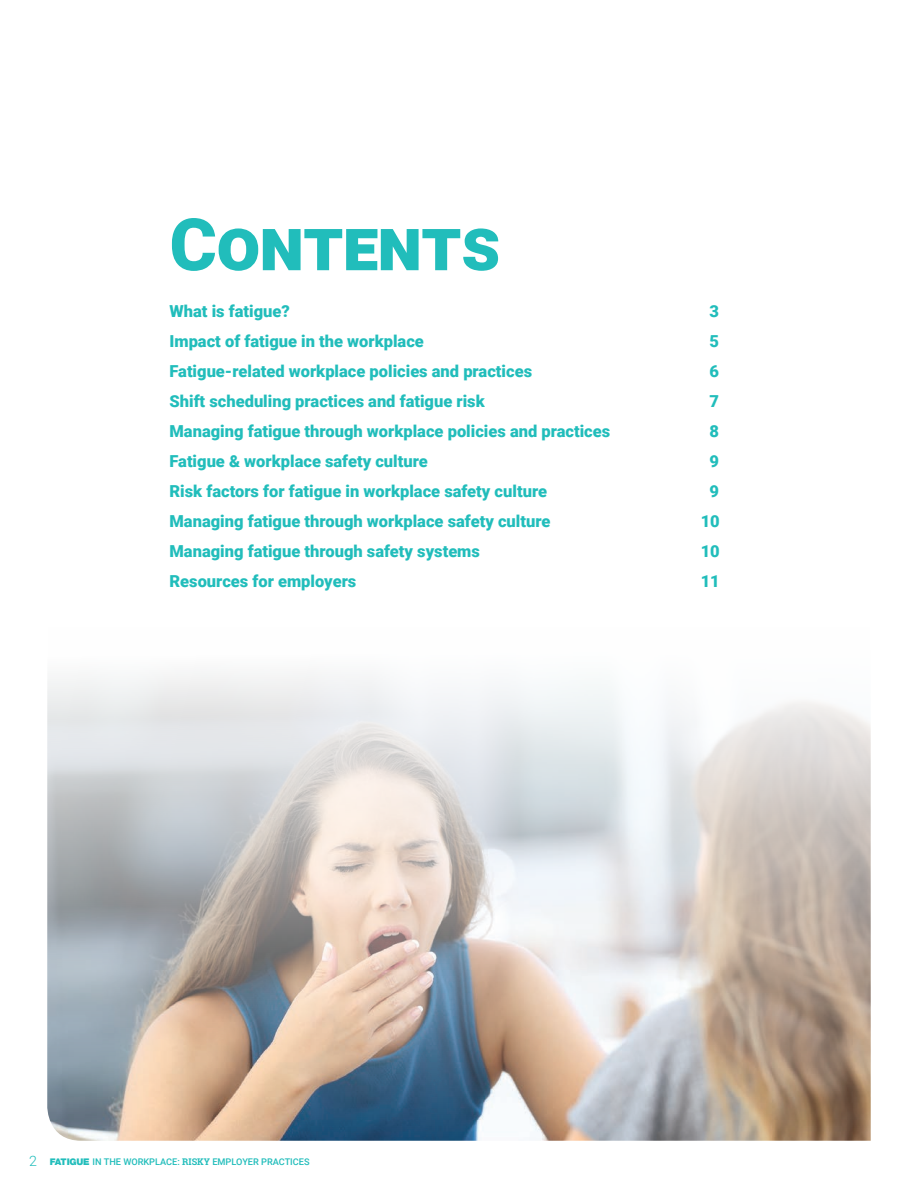
<style>
.page{position:relative;width:918px;height:1188px;background:#fff}
.page>*{position:absolute;margin:0;border:0;box-sizing:border-box;transform-origin:0 0}
.t1{font:900 72.3px "Roboto";color:#21bdbb}
.t2{font:900 16.5px "Roboto";color:#21bdbb}
.t3{font:500 9.15px "Roboto";color:#21bdbb}
.s1{font-weight:300;font-size:14.25px}
.s2{font-family:"Helvetica Neue LT Std";font-weight:900}
.s3{font-family:"Roboto Slab";font-weight:700}
</style>
<div class="page">
<img style="left:47px;top:673px;width:824px;height:468px">
<h1 class="t1" style="left:170px;top:194px;width:333px">Contents</h1>
<p class="t2" style="left:170px;top:299px;width:122px">What is fatigue?</p>
<p class="t2" style="left:710px;top:299px;width:11px">3</p>
<p class="t2" style="left:170px;top:329px;width:256px">Impact of fatigue in the workplace</p>
<p class="t2" style="left:709px;top:329px;width:11px">5</p>
<p class="t2" style="left:170px;top:359px;width:364px">Fatigue-related workplace policies and practices</p>
<p class="t2" style="left:709px;top:359px;width:11px">6</p>
<p class="t2" style="left:170px;top:389px;width:317px">Shift scheduling practices and fatigue risk</p>
<p class="t2" style="left:709px;top:389px;width:11px">7</p>
<p class="t2" style="left:170px;top:419px;width:442px">Managing fatigue through workplace policies and practices</p>
<p class="t2" style="left:709px;top:419px;width:11px">8</p>
<p class="t2" style="left:170px;top:449px;width:260px">Fatigue &amp; workplace safety culture</p>
<p class="t2" style="left:710px;top:449px;width:11px">9</p>
<p class="t2" style="left:170px;top:479px;width:379px">Risk factors for fatigue in workplace safety culture</p>
<p class="t2" style="left:709px;top:479px;width:11px">9</p>
<p class="t2" style="left:170px;top:509px;width:382px">Managing fatigue through workplace safety culture</p>
<p class="t2" style="left:701px;top:509px;width:21px">10</p>
<p class="t2" style="left:170px;top:539px;width:312px">Managing fatigue through safety systems</p>
<p class="t2" style="left:701px;top:539px;width:21px">10</p>
<p class="t2" style="left:170px;top:569px;width:188px">Resources for employers</p>
<p class="t2" style="left:701px;top:569px;width:21px">11</p>
<p class="t3" style="left:29px;top:1156px;width:282px"><span class="s1">2</span> <span class="s2">FATIGUE</span> IN THE WORKPLACE: <span class="s3">RISKY</span> EMPLOYER PRACTICES</p>
</div>
